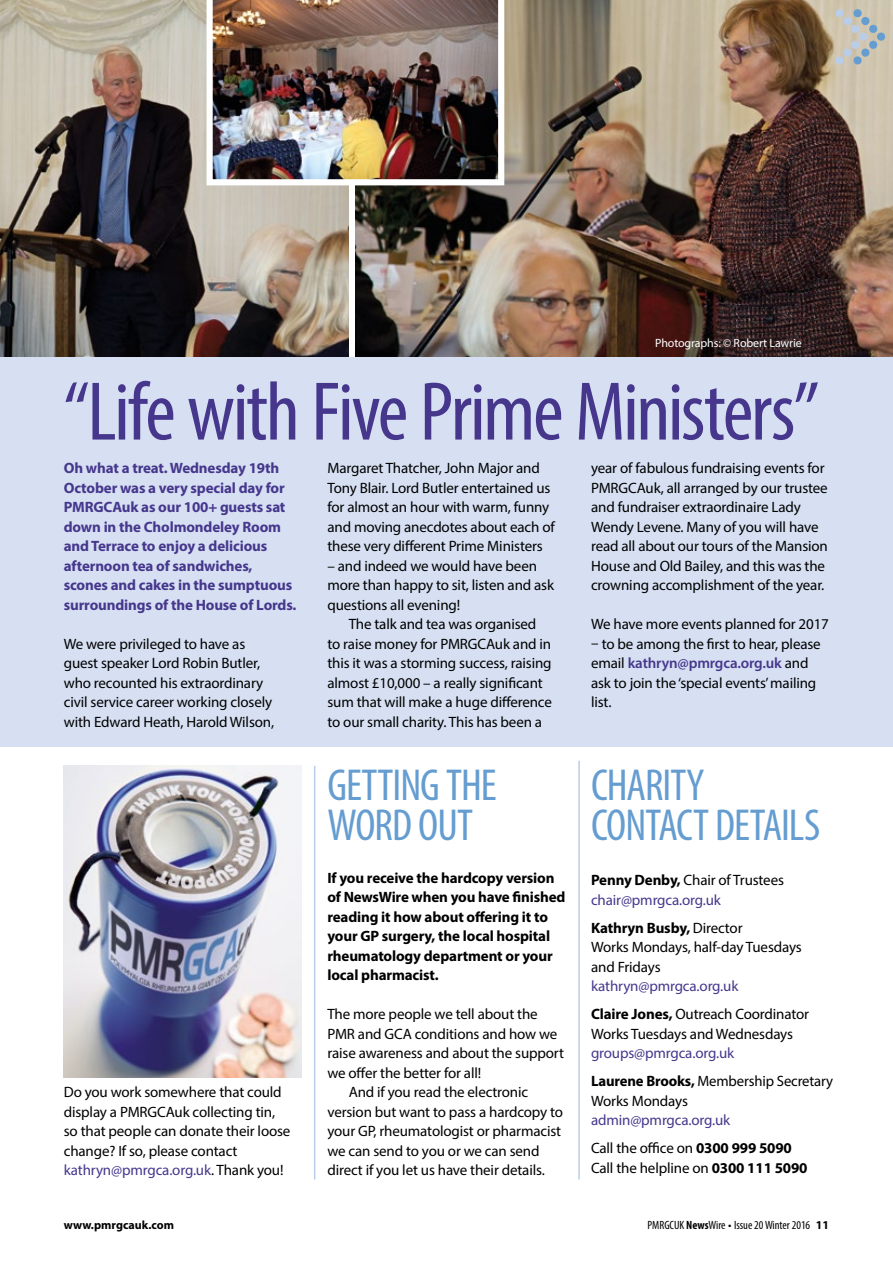
<style>
.page{position:relative;width:893px;height:1263px;background:#fff}
.page>*{position:absolute;margin:0;border:0;box-sizing:border-box;transform-origin:0 0}
.t1{font:condensed 84px "Myriad Pro";letter-spacing:-.025em;color:#46378d}
.t2{font:condensed 45px/40.5px "Myriad Pro";letter-spacing:-.02em;color:#659dd1}
.t3{font:15px/19.5px "Myriad Pro";letter-spacing:-.01em;color:#000}
.t4{font:700 15px/19.5px "Myriad Pro";letter-spacing:-.01em;color:#46378d}
.t5{font:15px/28px "Myriad Pro";letter-spacing:-.01em;color:#46378d}
.t6{font:700 15px/19.5px "Myriad Pro";letter-spacing:-.01em;color:#000}
.t7{font:condensed 12px "Myriad Pro";color:#000}
.t8{font:12px "Myriad Pro";letter-spacing:-.01em;color:#fff}
.t9{font:700 12px "Myriad Pro";color:#000}
.s1{font-weight:600;color:#46378d}
.s2{color:#46378d}
.s3{font-weight:700;color:#000}
.s4{color:#000}
.s5{font-weight:700}
.s6{font-stretch:normal}
.s7{font-weight:700;font-stretch:normal}
</style>
<div class="page">
<div style="left:0;top:357px;width:893px;height:389px;background:#d6e0f2"></div>
<img style="left:355px;top:0;width:538px;height:356px">
<svg style="left:835px;top:9px;width:50px;height:56px;background:#bec0bb"></svg>
<img style="left:0;top:0;width:349px;height:356px">
<img style="left:64px;top:766px;width:238px;height:312px">
<hr style="left:314px;top:766px;width:1px;height:413px;background:#b9cde9">
<hr style="left:578px;top:761px;width:2px;height:418px;background:#b9cde9">
<img style="left:203px;top:0;width:304px;height:188px">
<p class="t8" style="left:655px;top:335px;width:148px">Photographs: © Robert Lawrie</p>
<h1 class="t1" style="left:64px;top:361px;width:757px">“Life with Five Prime Ministers”</h1>
<p class="t4" style="left:64px;top:458px;width:234px">Oh what a treat. Wednesday 19th<br>October was a very special day for<br>PMRGCAuk as our 100+ guests sat down in the Cholmondeley Room and Terrace to enjoy a delicious afternoon tea of sandwiches, scones and cakes in the sumptuous surroundings of the House of Lords.</p>
<p class="t3" style="left:64px;top:634px;width:212px">We were privileged to have as guest speaker Lord Robin Butler, who recounted his extraordinary civil service career working closely with Edward Heath, Harold Wilson,</p>
<p class="t3" style="left:591px;top:458px;width:238px">year of fabulous fundraising events for PMRGCAuk, all arranged by our trustee and fundraiser extraordinaire Lady Wendy Levene. Many of you will have read all about our tours of the Mansion House and Old Bailey, and this was the crowning accomplishment of the year.</p>
<p class="t3" style="left:591px;top:614px;width:239px">We have more events planned for 2017</p>
<p class="t3" style="left:591px;top:634px;width:231px">– to be among the first to hear, please email <span class="s1">kathryn@pmrgca.org.uk</span> and ask to join the ‘special events’ mailing list.</p>
<p class="t3" style="left:327px;top:458px;width:229px">Margaret Thatcher, John Major and Tony Blair. Lord Butler entertained us for almost an hour with warm, funny and moving anecdotes about each of these very different Prime Ministers</p>
<p class="t3" style="left:327px;top:556px;width:228px">– and indeed we would have been more than happy to sit, listen and ask questions all evening!</p>
<p class="t3" style="left:327px;top:614px;width:226px;text-indent:21px">The talk and tea was organised to raise money for PMRGCAuk and in this it was a storming success, raising almost £10,000 – a really significant sum that will make a huge difference to our small charity. This has been a</p>
<p class="t3" style="left:64px;top:1082px;width:228px">Do you work somewhere that could display a PMRGCAuk collecting tin, so that people can donate their loose change? If so, please contact <span class="s2">kathryn@pmrgca.org.uk</span>. Thank you!</p>
<h2 class="t2" style="left:327px;top:764px;width:171px">GETTING THE<br>WORD OUT</h2>
<p class="t6" style="left:327px;top:867px;width:240px">If you receive the hardcopy version of NewsWire when you have finished reading it how about offering it to your GP surgery, the local hospital rheumatology department or your local pharmacist.</p>
<p class="t3" style="left:327px;top:1004px;width:212px">The more people we tell about the</p>
<p class="t3" style="left:327px;top:1024px;width:231px">PMR and GCA conditions and how we</p>
<p class="t3" style="left:327px;top:1043px;width:238px">raise awareness and about the support</p>
<p class="t3" style="left:327px;top:1063px;width:155px">we offer the better for all!</p>
<p class="t3" style="left:349px;top:1082px;width:181px">And if you read the electronic</p>
<p class="t3" style="left:327px;top:1102px;width:237px">version but want to pass a hardcopy to</p>
<p class="t3" style="left:327px;top:1121px;width:235px">your GP, rheumatologist or pharmacist</p>
<p class="t3" style="left:327px;top:1141px;width:214px">we can send to you or we can send</p>
<p class="t3" style="left:327px;top:1160px;width:219px">direct if you let us have their details.</p>
<h2 class="t2" style="left:591px;top:764px;width:231px">CHARITY<br>CONTACT DETAILS</h2>
<p class="t5" style="left:591px;top:870px;width:194px;line-height:19.5px"><span class="s3">Penny Denby,</span> <span class="s4">Chair of Trustees </span>chair@pmrgca.org.uk</p>
<p class="t3" style="left:591px;top:918px;width:212px"><span class="s5">Kathryn Busby,</span> Director<br>Works Mondays, half-day Tuesdays and Fridays</p>
<p class="t5" style="left:591px;top:972px;width:220px">kathryn@pmrgca.org.uk<br><span class="s3">Claire Jones,</span> <span class="s4">Outreach Coordinator</span></p>
<p class="t3" style="left:591px;top:1024px;width:203px">Works Tuesdays and Wednesdays</p>
<p class="t5" style="left:591px;top:1039px;width:244px">groups@pmrgca.org.uk<br><span class="s3">Laurene Brooks,</span> <span class="s4">Membership Secretary</span></p>
<p class="t3" style="left:591px;top:1091px;width:98px">Works Mondays</p>
<p class="t5" style="left:591px;top:1106px;width:202px">admin@pmrgca.org.uk<br><span class="s4">Call the office on</span> <span class="s3">0300 999 5090</span></p>
<p class="t3" style="left:591px;top:1158px;width:218px">Call the helpline on <span class="s5">0300 111 5090</span></p>
<p class="t9" style="left:64px;top:1217px;width:112px">www.pmrgcauk.com</p>
<p class="t7" style="left:647px;top:1218px;width:183px">PMRGCUK <span class="s5">News</span>Wire <span class="s6">•</span> Issue 20 Winter 2016 <span class="s7">11</span></p>
</div>
